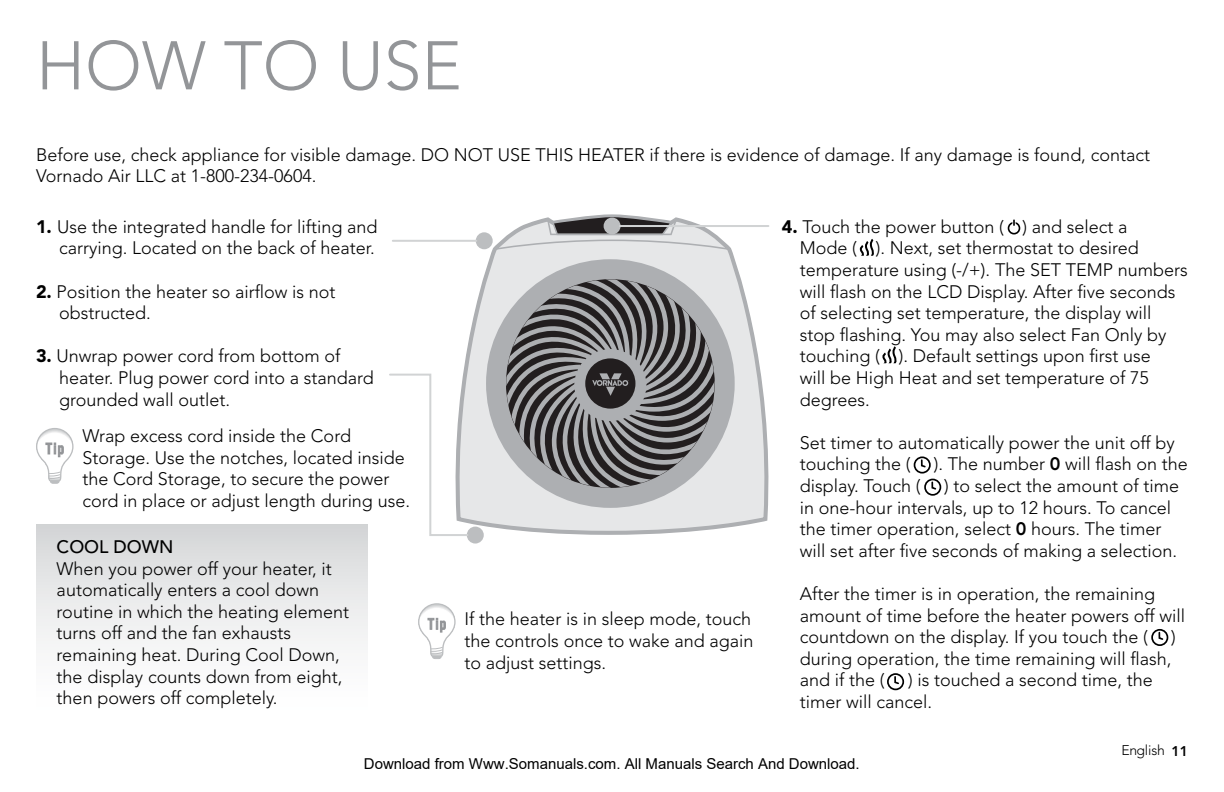
<style>
.page{position:relative;width:1224px;height:792px;background:#fff}
.page>*{position:absolute;margin:0;border:0;box-sizing:border-box;transform-origin:0 0}
.t1{font:300 68px "Avenir";color:#939598}
.t2{font:300 18px/21.6px "Avenir";color:#000}
.t3{font:500 18px "Avenir";color:#000}
.t4{font:15px "Arial";color:#000}
.t5{font:300 14px "Avenir";letter-spacing:-.02em;color:#000}
.s1{font-weight:900}
.s2{font-weight:800}
</style>
<div class="page">
<svg style="left:463px;top:214px;width:306px;height:327px"></svg>
<div style="left:486px;top:259px;width:249px;height:249px;background:#adafb2;border-radius:50%"></div>
<svg style="left:495px;top:216px;width:234px;height:34px"></svg>
<svg style="left:506px;top:279px;width:208px;height:209px"></svg>
<div style="left:36px;top:524px;width:331px;height:197px;background:linear-gradient(to bottom,#d7d8da,#fff)"></div>
<div style="left:1008px;top:222px;width:12px;height:13px;border:2px solid #000;border-radius:50%"></div>
<svg style="left:1012px;top:220px;width:4px;height:5px"></svg>
<svg style="left:859px;top:239px;width:15px;height:17px"></svg>
<svg style="left:882px;top:346px;width:15px;height:17px"></svg>
<div style="left:476px;top:232px;width:17px;height:17px;background:#bcbec0;border-radius:50%"></div>
<hr style="left:393px;top:240px;width:83px;height:2px;background:#d1d3d4">
<div style="left:467px;top:527px;width:17px;height:17px;background:#bcbec0;border-radius:50%"></div>
<svg style="left:389px;top:373px;width:80px;height:164px"></svg>
<div style="left:604px;top:218px;width:17px;height:17px;background:#bcbec0;border-radius:50%"></div>
<hr style="left:620px;top:225px;width:148px;height:2px;background:#d1d3d4">
<div style="left:1151px;top:629px;width:17px;height:17px;border:2px solid #000;border-radius:50%"></div>
<svg style="left:1158px;top:631px;width:7px;height:10px"></svg>
<div style="left:887px;top:673px;width:17px;height:17px;border:2px solid #000;border-radius:50%"></div>
<svg style="left:893px;top:675px;width:7px;height:10px"></svg>
<div style="left:924px;top:479px;width:17px;height:17px;border:2px solid #000;border-radius:50%"></div>
<svg style="left:931px;top:481px;width:7px;height:10px"></svg>
<div style="left:914px;top:456px;width:17px;height:18px;border:2px solid #000;border-radius:50%"></div>
<svg style="left:920px;top:458px;width:7px;height:10px"></svg>
<svg style="left:418px;top:603px;width:38px;height:56px"></svg>
<svg style="left:36px;top:428px;width:38px;height:55px"></svg>
<h1 class="t1" style="left:36px;top:26px;width:427px">HOW TO USE</h1>
<p class="t2" style="left:36px;top:143px;width:1116px">Before use, check appliance for visible damage. DO NOT USE THIS HEATER if there is evidence of damage. If any damage is found, contact<br>Vornado Air LLC at 1-800-234-0604.</p>
<p class="t2" style="left:36px;top:216px;width:343px;text-align:right"><span class="s1">1.</span> Use the integrated handle for lifting and carrying. Located on the back of heater.</p>
<p class="t2" style="left:59px;top:280px;width:278px;text-indent:-23px"><span class="s1">2.</span> Position the heater so airflow is not obstructed.</p>
<p class="t2" style="left:59px;top:345px;width:316px;text-indent:-23px"><span class="s1">3.</span> Unwrap power cord from bottom of heater. Plug power cord into a standard grounded wall outlet.</p>
<p class="t2" style="left:800px;top:216px;width:389px;text-indent:-18px"><span class="s1">4.</span> Touch the power button ( ) and select a<br>Mode ( ). Next, set thermostat to desired temperature using (-/+). The SET TEMP numbers will flash on the LCD Display. After five seconds of selecting set temperature, the display will stop flashing. You may also select Fan Only by touching ( ). Default settings upon first use<br>will be High Heat and set temperature of 75 degrees.</p>
<p class="t2" style="left:800px;top:432px;width:376px">Set timer to automatically power the unit off by touching the (</p>
<p class="t2" style="left:83px;top:425px;width:329px">Wrap excess cord inside the Cord Storage. Use the notches, located inside the Cord Storage, to secure the power cord in place or adjust length during use.</p>
<p class="t2" style="left:934px;top:453px;width:256px">). The number <span class="s2">0</span> will flash on the</p>
<p class="t2" style="left:800px;top:475px;width:381px;text-indent:144px">) to select the amount of time in one-hour intervals, up to 12 hours. To cancel the timer operation, select <span class="s2">0</span> hours. The timer will set after five seconds of making a selection.</p>
<p class="t2" style="left:800px;top:583px;width:387px">After the timer is in operation, the remaining amount of time before the heater powers off will countdown on the display. If you touch the (</p>
<p class="t2" style="left:800px;top:475px;width:122px">display. Touch (</p>
<p class="t3" style="left:57px;top:536px;width:118px">COOL DOWN</p>
<p class="t2" style="left:57px;top:558px;width:294px">When you power off your heater, it automatically enters a cool down routine in which the heating element turns off and the fan exhausts remaining heat. During Cool Down, the display counts down from eight, then powers off completely.</p>
<p class="t2" style="left:465px;top:608px;width:290px">If the heater is in sleep mode, touch the controls once to wake and again to adjust settings.</p>
<p class="t2" style="left:800px;top:626px;width:378px;text-indent:371px">) during operation, the time remaining will flash, and if the (</p>
<p class="t2" style="left:800px;top:669px;width:354px;text-indent:108px">) is touched a second time, the timer will cancel.</p>
<p class="t4" style="left:364px;top:755px;width:497px">Download from Www.Somanuals.com. All Manuals Search And Download.</p>
<p class="t5" style="left:1122px;top:742px;width:68px">English <span class="s2">11</span></p>
</div>
